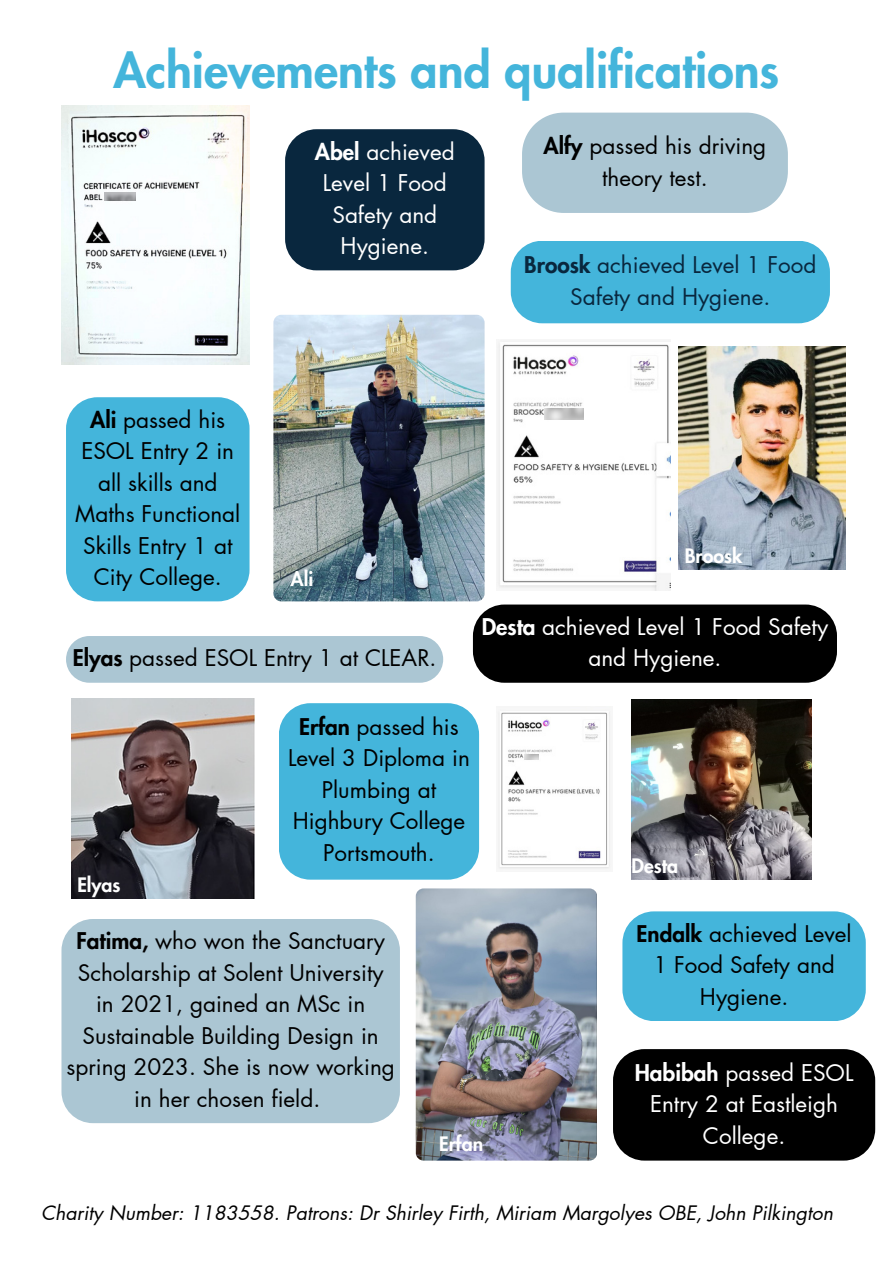
<style>
.page{position:relative;width:893px;height:1264px;background:#fff}
.page>*{position:absolute;margin:0;border:0;box-sizing:border-box;transform-origin:0 0}
.t1{font:800 48px "Futura LT Pro";color:#44b5db}
.t2{font:22.5px/31.5px "Futura LT Pro";color:#000;text-align:center}
.t3{font:22.5px/31.5px "Futura LT Pro";color:#fff;text-align:center}
.t4{font:22.5px/31.5px "Futura LT Pro";color:#09273e;text-align:center}
.t5{font:italic 19.5px "Futura LT Pro";color:#000}
.t6{font:800 19.5px "Futura LT Pro";color:#fff}
.s1{font-weight:800}
</style>
<div class="page">
<div style="left:285px;top:129px;width:199px;height:141px;background:#09273e;border-radius:31px"></div>
<div style="left:522px;top:113px;width:265px;height:100px;background:#abc6d3"></div>
<img style="left:273px;top:315px;width:211px;height:286px;border-radius:8px">
<div style="left:510px;top:241px;width:319px;height:82px;background:#44b5db;border-radius:31px"></div>
<img style="left:61px;top:105px;width:188px;height:259px">
<img style="left:105px;top:192px;width:30px;height:9px">
<div style="left:66px;top:636px;width:377px;height:46px;background:#abc6d3;border-radius:23px"></div>
<div style="left:66px;top:397px;width:183px;height:204px;background:#44b5db;border-radius:31px"></div>
<img style="left:71px;top:698px;width:183px;height:200px">
<div style="left:473px;top:604px;width:363px;height:78px;background:#000;border-radius:31px"></div>
<img style="left:497px;top:340px;width:173px;height:250px">
<img style="left:544px;top:408px;width:39px;height:12px">
<img style="left:498px;top:710px;width:113px;height:159px">
<img style="left:524px;top:754px;width:14px;height:5px">
<img style="left:678px;top:346px;width:167px;height:224px">
<div style="left:279px;top:703px;width:200px;height:176px;background:#44b5db;border-radius:31px"></div>
<div style="left:622px;top:911px;width:243px;height:110px;background:#44b5db;border-radius:31px"></div>
<div style="left:61px;top:919px;width:339px;height:204px;background:#abc6d3;border-radius:31px"></div>
<div style="left:613px;top:1049px;width:262px;height:111px;background:#000;border-radius:31px"></div>
<img style="left:415px;top:888px;width:181px;height:272px;border-radius:8px">
<img style="left:631px;top:699px;width:180px;height:180px">
<p class="t1" style="left:113px;top:49px;width:667px">Achievements and qualifications</p>
<p class="t2" style="left:75px;top:404px;width:166px"><span class="s1">Ali</span> passed his<br>ESOL Entry 2 in all skills and<br>Maths Functional<br>Skills Entry 1 at<br>City College.</p>
<p class="t3" style="left:315px;top:136px;width:141px"><span class="s1">Abel</span> achieved<br>Level 1 Food<br>Safety and<br>Hygiene.</p>
<p class="t2" style="left:543px;top:131px;width:224px"><span class="s1">Alfy</span> passed his driving theory test.</p>
<p class="t4" style="left:524px;top:250px;width:293px"><span class="s1">Broosk</span> achieved Level 1 Food<br>Safety and Hygiene.</p>
<p class="t6" style="left:290px;top:569px;width:24px">Ali</p>
<p class="t6" style="left:684px;top:546px;width:59px">Broosk</p>
<p class="t2" style="left:73px;top:643px;width:365px"><span class="s1">Elyas</span> passed ESOL Entry 1 at CLEAR.</p>
<p class="t3" style="left:481px;top:612px;width:348px"><span class="s1">Desta</span> achieved Level 1 Food Safety and Hygiene.</p>
<p class="t6" style="left:77px;top:876px;width:45px">Elyas</p>
<p class="t2" style="left:288px;top:711px;width:183px"><span class="s1">Erfan</span> passed his<br>Level 3 Diploma in<br>Plumbing at<br>Highbury College<br>Portsmouth.</p>
<p class="t6" style="left:631px;top:856px;width:48px">Desta</p>
<p class="t2" style="left:66px;top:926px;width:330px"><span class="s1">Fatima,</span> who won the Sanctuary<br>Scholarship at Solent University in 2021, gained an MSc in<br>Sustainable Building Design in spring 2023. She is now working in her chosen field.</p>
<p class="t6" style="left:439px;top:1134px;width:46px">Erfan</p>
<p class="t2" style="left:636px;top:918px;width:216px"><span class="s1">Endalk</span> achieved Level<br>1 Food Safety and<br>Hygiene.</p>
<p class="t3" style="left:634px;top:1057px;width:220px"><span class="s1">Habibah</span> passed ESOL<br>Entry 2 at Eastleigh<br>College.</p>
<p class="t5" style="left:41px;top:1203px;width:793px">Charity Number: 1183558. Patrons: Dr Shirley Firth, Miriam Margolyes OBE, John Pilkington</p>
</div>
